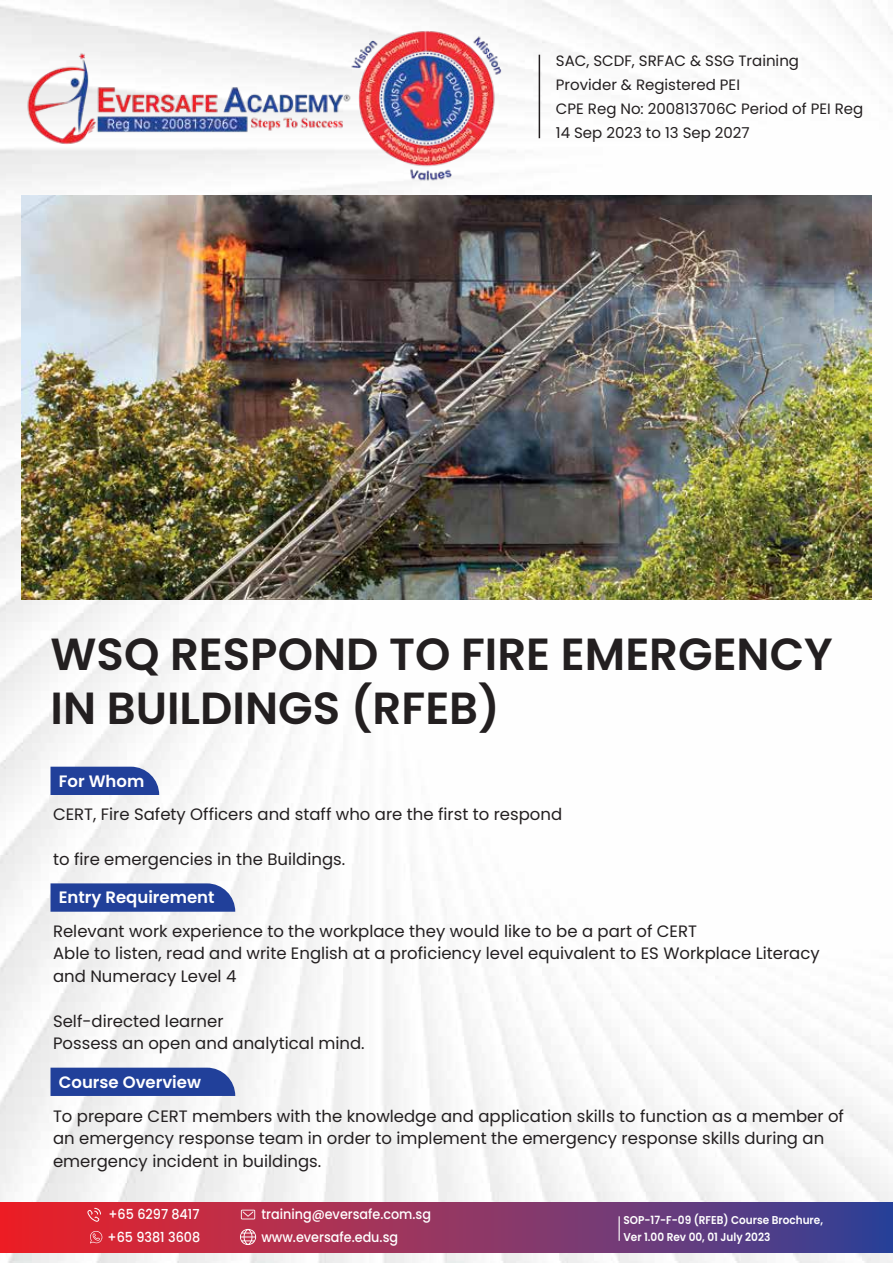
<style>
.page{position:relative;width:893px;height:1263px;background:#fff}
.page>*{position:absolute;margin:0;border:0;box-sizing:border-box;transform-origin:0 0}
.t1{font:600 45px/54px "Poppins";color:#231f20}
.t2{font:16.5px/22.5px "Poppins";color:#231f20}
.t3{font:600 16.5px "Poppins";color:#fff}
.t4{font:15px/24px "Poppins";color:#231f20}
.t5{font:500 13.8px/23.2px "Poppins";color:#fff;scale:.93 1}
.t6{font:600 11.4px/16.5px "Poppins";color:#fff;scale:.93 1}
</style>
<div class="page">
<img style="left:0;top:0;width:893px;height:1263px">
<div style="left:51px;top:767px;width:108px;height:28px;background:#21409a"></div>
<svg style="left:51px;top:883px;width:184px;height:29px;background:#2c4a9f"></svg>
<div style="left:51px;top:1068px;width:184px;height:28px;background:#21409a"></div>
<hr style="left:539px;top:55px;width:1px;height:83px;background:#231f20">
<img style="left:333px;top:14px;width:191px;height:173px">
<div style="left:0;top:1203px;width:893px;height:49px;background:linear-gradient(to right,#f02429,#35449a)"></div>
<svg style="left:240px;top:1229px;width:16px;height:16px"></svg>
<svg style="left:241px;top:1210px;width:14px;height:9px"></svg>
<svg style="left:87px;top:1208px;width:14px;height:14px"></svg>
<svg style="left:619px;top:1216px;width:1px;height:25px"></svg>
<svg style="left:90px;top:1230px;width:12px;height:13px"></svg>
<img style="left:22px;top:195px;width:849px;height:404px">
<img style="left:19px;top:45px;width:341px;height:103px">
<p class="t4" style="left:556px;top:49px;width:309px">SAC, SCDF, SRFAC &amp; SSG Training<br>Provider &amp; Registered PEI<br>CPE Reg No: 200813706C Period of PEI Reg<br>14 Sep 2023 to 13 Sep 2027</p>
<h1 class="t1" style="left:51px;top:627px;width:784px">WSQ RESPOND TO FIRE EMERGENCY<br>IN BUILDINGS (RFEB)</h1>
<p class="t3" style="left:59px;top:771px;width:87px">For Whom</p>
<p class="t2" style="left:53px;top:803px;width:511px">CERT, Fire Safety Officers and staff who are the first to respond</p>
<p class="t2" style="left:53px;top:848px;width:294px">to fire emergencies in the Buildings.</p>
<p class="t3" style="left:59px;top:888px;width:157px">Entry Requirement</p>
<p class="t2" style="left:53px;top:920px;width:768px">Relevant work experience to the workplace they would like to be a part of CERT<br>Able to listen, read and write English at a proficiency level equivalent to ES Workplace Literacy and Numeracy Level 4</p>
<p class="t2" style="left:53px;top:1010px;width:313px">Self-directed learner<br>Possess an open and analytical mind.</p>
<p class="t3" style="left:59px;top:1072px;width:144px">Course Overview</p>
<p class="t2" style="left:53px;top:1105px;width:792px">To prepare CERT members with the knowledge and application skills to function as a member of an emergency response team in order to implement the emergency response skills during an emergency incident in buildings.</p>
<p class="t5" style="left:108px;top:1202px;width:101px">+65 6297 8417 +65 9381 3608</p>
<p class="t5" style="left:261px;top:1202px;width:184px">training@eversafe.com.sg www.eversafe.edu.sg</p>
<p class="t6" style="left:623px;top:1212px;width:216px">SOP-17-F-09 (RFEB) Course Brochure,<br>Ver 1.00 Rev 00, 01 July 2023</p>
</div>
